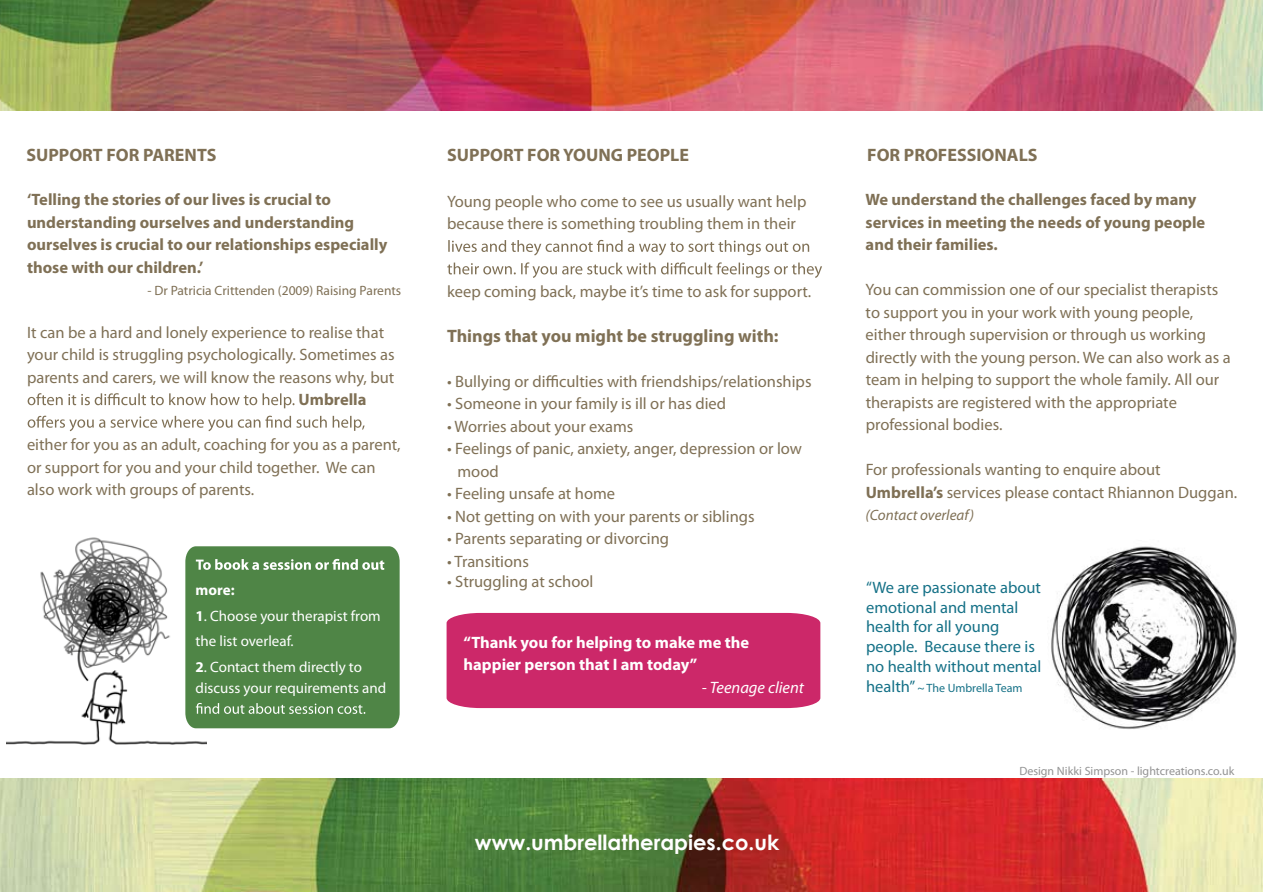
<style>
.page{position:relative;width:1263px;height:893px;background:#fff}
.page>*{position:absolute;margin:0;border:0;box-sizing:border-box;transform-origin:0 0}
.t1{font:700 21px "Century Gothic";color:#fff}
.t2{font:700 18px "Myriad Pro";color:#7f7055}
.t3{font:16.5px/22.5px "Myriad Pro";color:#7f7055}
.t4{font:700 16.5px/22.5px "Myriad Pro";color:#7f7055}
.t5{font:16.5px/19.8px "Myriad Pro";color:#157187}
.t6{font:700 16.5px/22.5px "Myriad Pro";color:#fff}
.t7{font:italic 16.5px "Myriad Pro";color:#fff}
.t8{font:15px/25.5px "Myriad Pro";color:#fff}
.t9{font:italic 15px "Myriad Pro";color:#7f7055}
.t10{font:700 15px "Myriad Pro";color:#fff}
.t11{font:13.5px "Myriad Pro";color:#7f7055}
.t12{font:12px "Myriad Pro";color:#939393}
.t13{font:12px "Myriad Pro";color:#157187}
.s1{font-weight:700}
.s2{font-size:16.5px}
</style>
<div class="page">
<img style="left:0;top:0;width:1263px;height:111px">
<img style="left:0;top:778px;width:1263px;height:114px">
<img style="left:1051px;top:546px;width:186px;height:183px">
<svg style="left:28px;top:393px;width:266px;height:15px"></svg>
<svg style="left:28px;top:416px;width:337px;height:15px"></svg>
<svg style="left:448px;top:240px;width:361px;height:15px"></svg>
<svg style="left:447px;top:262px;width:375px;height:16px"></svg>
<img style="left:6px;top:537px;width:200px;height:208px">
<div style="left:185px;top:546px;width:215px;height:182px;background:#4f8546"></div>
<div style="left:447px;top:613px;width:373px;height:95px;background:#cc2869"></div>
<p class="t2" style="left:26px;top:144px;width:192px">SUPPORT FOR PARENTS</p>
<p class="t2" style="left:447px;top:144px;width:243px">SUPPORT FOR YOUNG PEOPLE</p>
<p class="t2" style="left:867px;top:143px;width:172px">FOR PROFESSIONALS</p>
<p class="t4" style="left:866px;top:188px;width:341px">We understand the challenges faced by many services in meeting the needs of young people and their families.</p>
<p class="t3" style="left:866px;top:278px;width:367px">You can commission one of our specialist therapists to support you in your work with young people, either through supervision or through us working directly with the young person. We can also work as a team in helping to support the whole family. All our therapists are registered with the appropriate professional bodies.</p>
<p class="t3" style="left:866px;top:458px;width:373px">For professionals wanting to enquire about<br><span class="s1">Umbrella’s</span> services please contact Rhiannon Duggan.</p>
<p class="t9" style="left:866px;top:506px;width:110px">(Contact overleaf)</p>
<p class="t4" style="left:27px;top:188px;width:362px">‘Telling the stories of our lives is crucial to understanding ourselves and understanding ourselves is crucial to our relationships especially those with our children.’</p>
<p class="t11" style="left:147px;top:282px;width:255px">- Dr Patricia Crittenden (2009) Raising Parents</p>
<p class="t3" style="left:27px;top:320px;width:369px">It can be a hard and lonely experience to realise that your child is struggling psychologically. Sometimes as parents and carers, we will know the reasons why, but</p>
<p class="t4" style="left:299px;top:388px;width:69px">Umbrella</p>
<p class="t3" style="left:27px;top:433px;width:375px">either for you as an adult, coaching for you as a parent, or support for you and your child together. We can also work with groups of parents.</p>
<p class="t3" style="left:447px;top:190px;width:361px">Young people who come to see us usually want help because there is something troubling them in their</p>
<p class="t3" style="left:447px;top:280px;width:366px">keep coming back, maybe it’s time to ask for support.</p>
<p class="t2" style="left:447px;top:324px;width:333px">Things that you might be struggling with:</p>
<p class="t3" style="left:447px;top:370px;width:366px">• Bullying or difficulties with friendships/relationships</p>
<p class="t3" style="left:447px;top:392px;width:281px">• Someone in your family is ill or has died</p>
<p class="t3" style="left:447px;top:415px;width:188px">• Worries about your exams</p>
<p class="t3" style="left:458px;top:437px;width:346px;text-indent:-11px">• Feelings of panic, anxiety, anger, depression or low mood</p>
<p class="t3" style="left:447px;top:482px;width:170px">• Feeling unsafe at home</p>
<p class="t3" style="left:447px;top:505px;width:309px">• Not getting on with your parents or siblings</p>
<p class="t3" style="left:447px;top:527px;width:223px">• Parents separating or divorcing</p>
<p class="t3" style="left:447px;top:550px;width:83px">• Transitions</p>
<p class="t3" style="left:447px;top:570px;width:148px">• Struggling at school</p>
<p class="t5" style="left:866px;top:577px;width:177px">“We are passionate about emotional and mental health for all young people. Because there is no health without mental</p>
<p class="t13" style="left:866px;top:680px;width:158px"><span class="s2">health”</span> ~ The Umbrella Team</p>
<p class="t10" style="left:196px;top:580px;width:40px">more:</p>
<p class="t8" style="left:196px;top:603px;width:187px"><span class="s1">1</span>. Choose your therapist from the list overleaf.</p>
<p class="t8" style="left:196px;top:656px;width:192px;line-height:21px"><span class="s1">2</span>. Contact them directly to discuss your requirements and</p>
<p class="t6" style="left:464px;top:630px;width:287px">“Thank you for helping to make me the happier person that I am today”</p>
<p class="t7" style="left:702px;top:677px;width:104px">- Teenage client</p>
<p class="t1" style="left:475px;top:829px;width:306px">www.umbrellatherapies.co.uk</p>
<p class="t12" style="left:1019px;top:764px;width:216px">Design Nikki Simpson - lightcreations.co.uk</p>
</div>
